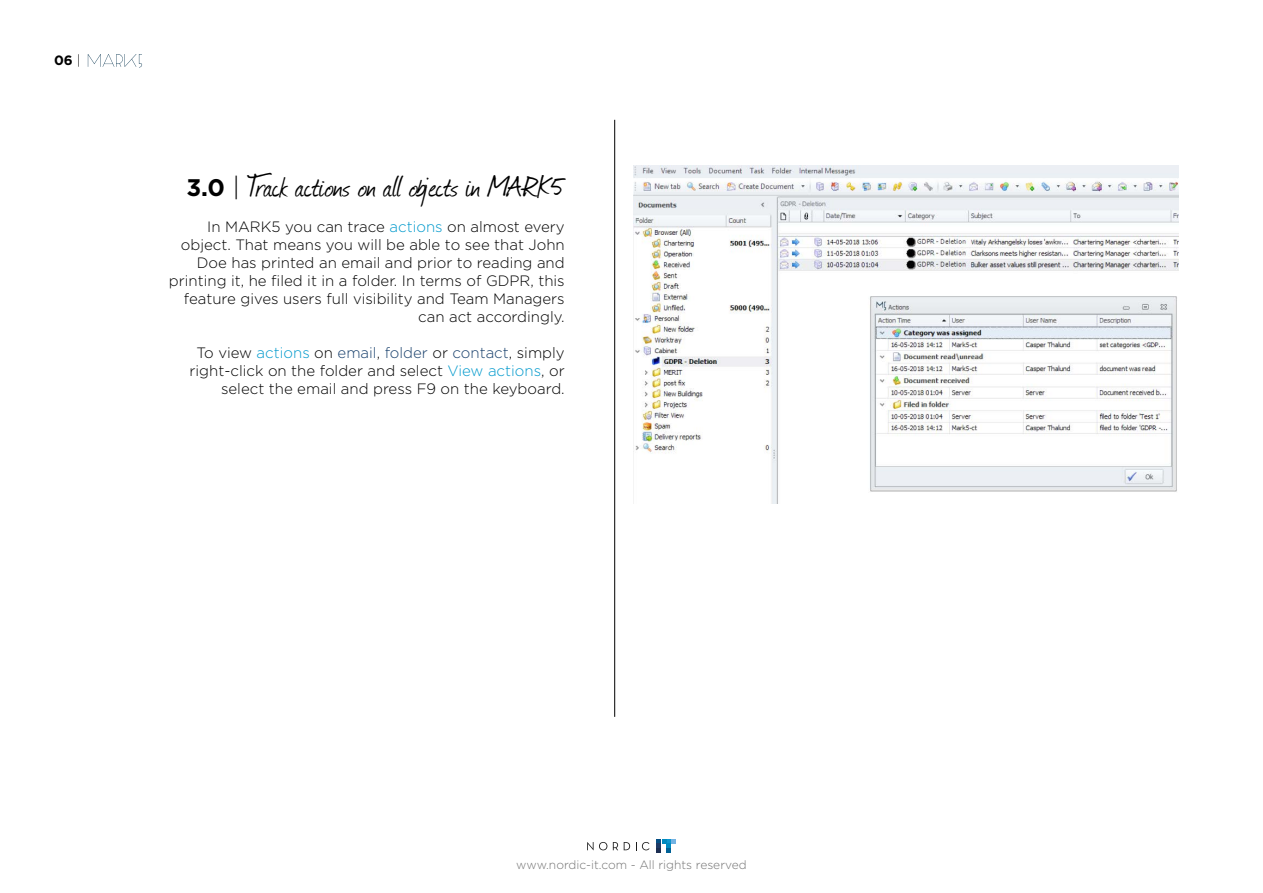
<style>
.page{position:relative;width:1263px;height:893px;background:#fff}
.page>*{position:absolute;margin:0;border:0;box-sizing:border-box;transform-origin:0 0}
.t1{font:34.5px "Journal";color:#000}
.t2{font:300 15px/18px "Gotham";color:#000;text-align:right}
.t3{font:700 13.5px "Gotham";color:#000}
.t4{font:300 12px "Gotham";color:#737373}
.s1{font-weight:300}
.s2{font-family:"Gotham";font-weight:700;font-size:24px}
.s3{font-family:"Gotham";font-weight:300;font-size:25.5px}
.s4{color:#09c}
.s5{color:#18406c}
</style>
<div class="page">
<svg style="left:88px;top:54px;width:54px;height:14px"></svg>
<svg style="left:656px;top:839px;width:20px;height:14px"></svg>
<svg style="left:587px;top:842px;width:6px;height:8px"></svg>
<svg style="left:599px;top:842px;width:8px;height:8px"></svg>
<svg style="left:613px;top:842px;width:5px;height:8px"></svg>
<svg style="left:624px;top:842px;width:6px;height:8px"></svg>
<svg style="left:636px;top:842px;width:13px;height:8px"></svg>
<hr style="left:614px;top:120px;width:1px;height:597px;background:#000">
<img style="left:633px;top:166px;width:545px;height:338px">
<p class="t3" style="left:54px;top:51px;width:28px">06 <span class="s1">|</span></p>
<h1 class="t1" style="left:186px;top:163px;width:380px"><span class="s2">3.0</span> <span class="s3">|</span> Track actions on all objects in MARK5</h1>
<p class="t2" style="left:169px;top:218px;width:397px">In MARK5 you can trace <span class="s4">actions</span> on almost every object. That means you will be able to see that John Doe has printed an email and prior to reading and printing it, he filed it in a folder. In terms of GDPR, this feature gives users full visibility and Team Managers can act accordingly.</p>
<p class="t2" style="left:190px;top:344px;width:377px">To view <span class="s4">actions</span> on <span class="s5">email</span>, <span class="s5">folder</span> or <span class="s5">contact</span>, simply right-click on the folder and select <span class="s4">View actions</span>, or select the email and press F9 on the keyboard.</p>
<p class="t4" style="left:516px;top:857px;width:232px">www.nordic-it.com - All rights reserved</p>
</div>
